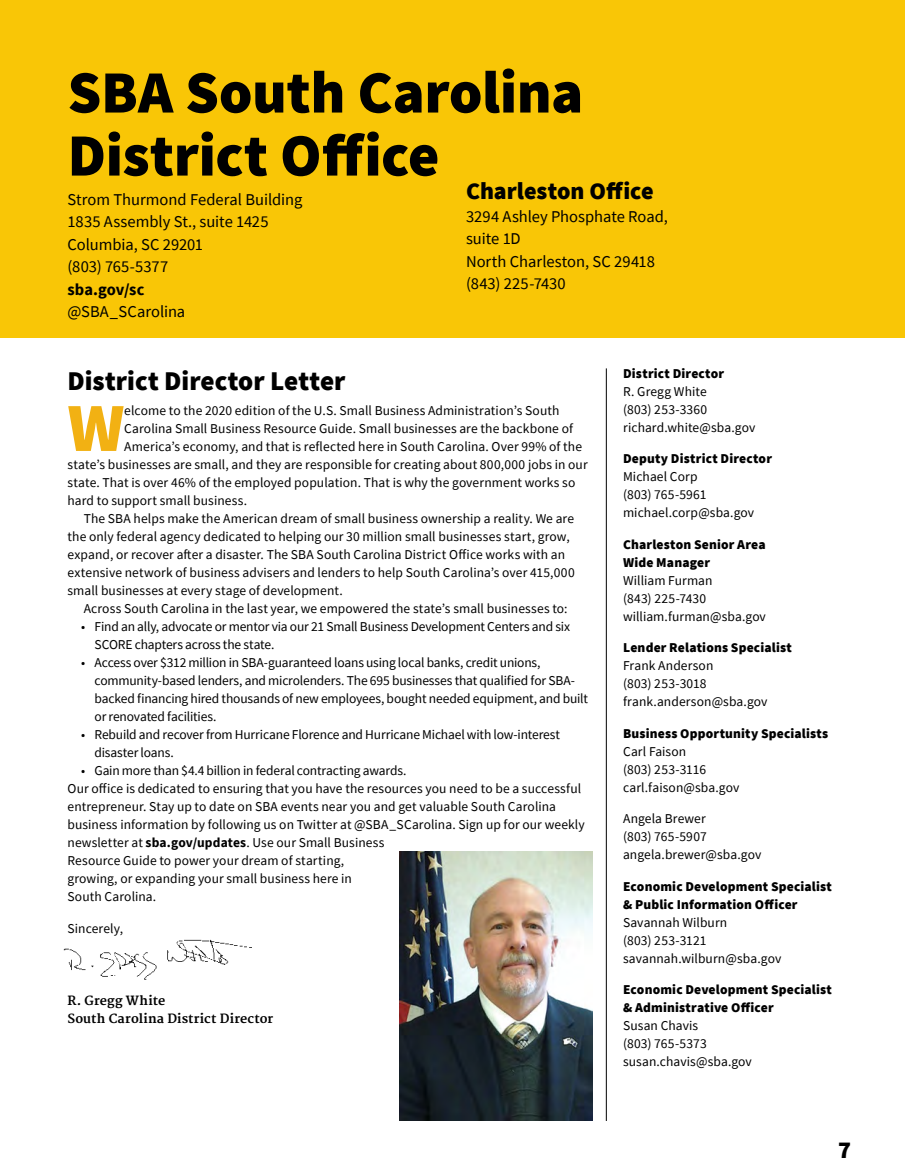
<style>
.page{position:relative;width:905px;height:1175px;background:#fff}
.page>*{position:absolute;margin:0;border:0;box-sizing:border-box;transform-origin:0 0}
.t1{font:900 68.85px "Source Sans Pro";color:#f2b113}
.t2{font:900 60px/63px "Source Sans Pro";letter-spacing:-.005em;color:#000}
.t3{font:900 27px "Source Sans Pro";color:#000}
.t4{font:900 24px "Source Sans Pro";color:#000}
.t5{font:16.5px/22.5px "Source Sans Pro";color:#000}
.t6{font:700 16.5px "Source Sans Pro";color:#000}
.t7{font:13.5px/18px "Source Sans Pro";letter-spacing:.005em;color:#000}
.t8{font:13.5px/18px "Source Sans Pro";letter-spacing:-.015em;color:#000}
.t9{font:900 13.5px/18px "Source Sans Pro";letter-spacing:.01em;color:#000}
.t10{font:700 12.3px/18px "Merriweather";letter-spacing:.015em;color:#000}
.s1{font-weight:700}
</style>
<div class="page">
<hr style="left:606px;top:368px;width:1px;height:752px;background:#000">
<div style="left:0;top:0;width:904px;height:338px;background:#f9c606"></div>
<img style="left:399px;top:851px;width:193px;height:269px">
<img style="left:63px;top:939px;width:189px;height:41px">
<h2 class="t2" style="left:68px;top:60px;width:517px">SBA South Carolina<br>District Office</h2>
<p class="t5" style="left:68px;top:188px;width:236px">Strom Thurmond Federal Building<br>1835 Assembly St., suite 1425<br>Columbia, SC 29201<br>(803) 765-5377</p>
<p class="t6" style="left:68px;top:278px;width:78px">sba.gov/sc</p>
<p class="t5" style="left:68px;top:300px;width:119px">@SBA_SCarolina</p>
<h3 class="t4" style="left:466px;top:175px;width:189px">Charleston Office</h3>
<p class="t5" style="left:466px;top:205px;width:203px">3294 Ashley Phosphate Road, suite 1D<br>North Charleston, SC 29418 (843) 225-7430</p>
<h3 class="t3" style="left:68px;top:362px;width:279px">District Director Letter</h3>
<h1 class="t1" style="left:68px;top:380px;width:58px">W</h1>
<p class="t7" style="left:124px;top:401px;width:436px">elcome to the 2020 edition of the U.S. Small Business Administration’s South</p>
<p class="t7" style="left:124px;top:419px;width:450px">Carolina Small Business Resource Guide. Small businesses are the backbone of</p>
<p class="t7" style="left:124px;top:437px;width:459px">America’s economy, and that is reflected here in South Carolina. Over 99% of the</p>
<p class="t7" style="left:68px;top:455px;width:521px">state’s businesses are small, and they are responsible for creating about 800,000 jobs in our</p>
<p class="t7" style="left:68px;top:473px;width:509px">state. That is over 46% of the employed population. That is why the government works so</p>
<p class="t7" style="left:68px;top:491px;width:181px">hard to support small business.</p>
<p class="t7" style="left:84px;top:509px;width:492px">The SBA helps make the American dream of small business ownership a reality. We are</p>
<p class="t7" style="left:68px;top:527px;width:503px">the only federal agency dedicated to helping our 30 million small businesses start, grow,</p>
<p class="t7" style="left:68px;top:545px;width:499px">expand, or recover after a disaster. The SBA South Carolina District Office works with an</p>
<p class="t7" style="left:68px;top:563px;width:508px">extensive network of business advisers and lenders to help South Carolina’s over 415,000</p>
<p class="t7" style="left:68px;top:581px;width:277px">small businesses at every stage of development.</p>
<p class="t7" style="left:84px;top:599px;width:485px">Across South Carolina in the last year, we empowered the state’s small businesses to:</p>
<p class="t8" style="left:94px;top:617px;width:477px;text-indent:-14px">• Find an ally, advocate or mentor via our 21 Small Business Development Centers and six<br>SCORE chapters across the state.</p>
<p class="t8" style="left:94px;top:653px;width:495px;text-indent:-14px">• Access over $312 million in SBA-guaranteed loans using local banks, credit unions, community-based lenders, and microlenders. The 695 businesses that qualified for SBA&shy;backed financing hired thousands of new employees, bought needed equipment, and built or renovated facilities.</p>
<p class="t8" style="left:94px;top:725px;width:467px;text-indent:-14px">• Rebuild and recover from Hurricane Florence and Hurricane Michael with low-interest disaster loans.</p>
<p class="t7" style="left:68px;top:761px;width:518px;text-indent:14px">• Gain more than $4.4 billion in federal contracting awards.<br>Our office is dedicated to ensuring that you have the resources you need to be a successful entrepreneur. Stay up to date on SBA events near you and get valuable South Carolina business information by following us on Twitter at @SBA_SCarolina. Sign up for our weekly newsletter at <span class="s1">sba.gov/updates</span>. Use our Small Business<br>Resource Guide to power your dream of starting,<br>growing, or expanding your small business here in<br>South Carolina.</p>
<p class="t7" style="left:68px;top:919px;width:57px">Sincerely,</p>
<p class="t10" style="left:68px;top:991px;width:207px">R. Gregg White<br>South Carolina District Director</p>
<p class="t9" style="left:623px;top:364px;width:102px">District Director</p>
<p class="t7" style="left:623px;top:382px;width:134px">R. Gregg White<br>(803) 253-3360 richard.white@sba.gov</p>
<p class="t9" style="left:623px;top:449px;width:150px">Deputy District Director</p>
<p class="t7" style="left:623px;top:467px;width:132px">Michael Corp<br>(803) 765-5961 michael.corp@sba.gov</p>
<p class="t9" style="left:623px;top:535px;width:144px">Charleston Senior Area<br>Wide Manager</p>
<p class="t7" style="left:623px;top:571px;width:144px">William Furman<br>(843) 225-7430 william.furman@sba.gov</p>
<p class="t9" style="left:623px;top:638px;width:170px">Lender Relations Specialist</p>
<p class="t7" style="left:623px;top:656px;width:146px">Frank Anderson<br>(803) 253-3018 frank.anderson@sba.gov</p>
<p class="t9" style="left:623px;top:724px;width:207px">Business Opportunity Specialists</p>
<p class="t7" style="left:623px;top:742px;width:118px">Carl Faison<br>(803) 253-3116 carl.faison@sba.gov</p>
<p class="t7" style="left:623px;top:809px;width:140px">Angela Brewer<br>(803) 765-5907 angela.brewer@sba.gov</p>
<p class="t9" style="left:623px;top:877px;width:210px">Economic Development Specialist &amp; Public Information Officer</p>
<p class="t7" style="left:623px;top:913px;width:160px">Savannah Wilburn<br>(803) 253-3121 savannah.wilburn@sba.gov</p>
<p class="t9" style="left:623px;top:980px;width:210px">Economic Development Specialist &amp; Administrative Officer</p>
<p class="t7" style="left:623px;top:1016px;width:130px">Susan Chavis<br>(803) 765-5373 susan.chavis@sba.gov</p>
<h3 class="t4" style="left:838px;top:1133px;width:14px">7</h3>
</div>
